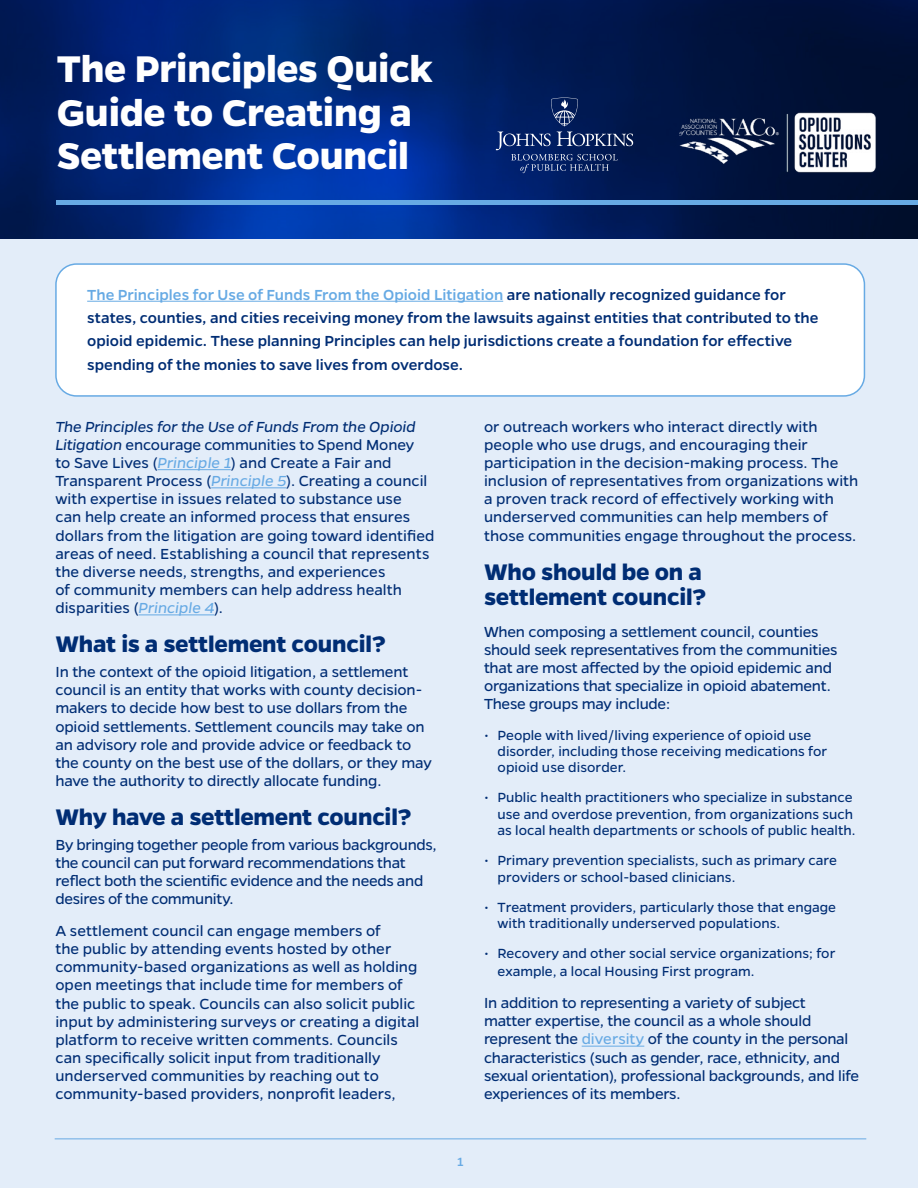
<style>
.page{position:relative;width:918px;height:1188px;background:#e3edf9}
.page>*{position:absolute;margin:0;border:0;box-sizing:border-box;transform-origin:0 0}
.t1{font:700 42px/43.2px "Gentona";letter-spacing:-.01em;color:#fff}
.t2{font:700 25.5px/25.5px "Gentona";letter-spacing:-.01em;color:#002d74}
.t3{font:16.5px/18.1px "Gentona";letter-spacing:-.005em;color:#002d74}
.t4{font:500 16.5px/23.4px "Gentona";color:#002d74}
.t5{font:15px/16.4px "Gentona";color:#002d74}
.t6{font:500 13.5px "Gentona";color:#67aae4}
.s1{color:#67aae4}
.s2{font-style:italic}
.s3{font-style:italic;color:#67aae4}
</style>
<div class="page">
<hr style="left:55px;top:1138px;width:811px;height:1px;background:#67aae4">
<img style="left:0;top:0;width:918px;height:238px">
<div style="left:57px;top:200px;width:861px;height:5px;background:#67aae4"></div>
<img style="left:664px;top:101px;width:217px;height:77px">
<svg style="left:551px;top:98px;width:27px;height:28px"></svg>
<svg style="left:496px;top:132px;width:137px;height:41px;background:#233b74"></svg>
<div style="left:56px;top:264px;width:808px;height:132px;background:#fff;border-radius:21px"></div>
<div style="left:55px;top:263px;width:810px;height:134px;border:2px solid #67aae4;border-radius:21px"></div>
<hr style="left:87px;top:301px;width:416px;height:1px;background:#67aae4">
<hr style="left:158px;top:469px;width:73px;height:1px;background:#67aae4">
<hr style="left:211px;top:487px;width:75px;height:1px;background:#67aae4">
<hr style="left:139px;top:614px;width:75px;height:1px;background:#67aae4">
<hr style="left:582px;top:1046px;width:62px;height:1px;background:#67aae4">
<h1 class="t1" style="left:57px;top:47px;width:377px">The Principles Quick<br>Guide to Creating a<br>Settlement Council</h1>
<p class="t4" style="left:87px;top:283px;width:733px"><span class="s1">The Principles for Use of Funds From the Opioid Litigation</span> are nationally recognized guidance for states, counties, and cities receiving money from the lawsuits against entities that contributed to the opioid epidemic. These planning Principles can help jurisdictions create a foundation for effective spending of the monies to save lives from overdose.</p>
<p class="t3" style="left:55px;top:417px;width:381px"><span class="s2">The Principles for the Use of Funds From the Opioid Litigation</span> encourage communities to Spend Money<br>to Save Lives (<span class="s3">Principle 1</span>) and Create a Fair and Transparent Process (<span class="s3">Principle 5</span>). Creating a council with expertise in issues related to substance use<br>can help create an informed process that ensures dollars from the litigation are going toward identified areas of need. Establishing a council that represents the diverse needs, strengths, and experiences<br>of community members can help address health disparities (<span class="s3">Principle 4</span>).</p>
<h2 class="t2" style="left:55px;top:631px;width:332px">What is a settlement council?</h2>
<p class="t3" style="left:55px;top:663px;width:378px">In the context of the opioid litigation, a settlement council is an entity that works with county decision&shy;makers to decide how best to use dollars from the opioid settlements. Settlement councils may take on an advisory role and provide advice or feedback to the county on the best use of the dollars, or they may have the authority to directly allocate funding.</p>
<h2 class="t2" style="left:55px;top:804px;width:358px">Why have a settlement council?</h2>
<p class="t3" style="left:55px;top:836px;width:383px">By bringing together people from various backgrounds, the council can put forward recommendations that reflect both the scientific evidence and the needs and desires of the community.</p>
<p class="t3" style="left:55px;top:922px;width:365px">A settlement council can engage members of<br>the public by attending events hosted by other community-based organizations as well as holding open meetings that include time for members of the public to speak. Councils can also solicit public input by administering surveys or creating a digital platform to receive written comments. Councils can specifically solicit input from traditionally underserved communities by reaching out to community-based providers, nonprofit leaders,</p>
<p class="t3" style="left:484px;top:417px;width:376px">or outreach workers who interact directly with people who use drugs, and encouraging their participation in the decision-making process. The inclusion of representatives from organizations with a proven track record of effectively working with underserved communities can help members of those communities engage throughout the process.</p>
<h2 class="t2" style="left:484px;top:559px;width:224px">Who should be on a settlement council?</h2>
<p class="t3" style="left:484px;top:622px;width:355px">When composing a settlement council, counties should seek representatives from the communities that are most affected by the opioid epidemic and organizations that specialize in opioid abatement.<br>These groups may include:</p>
<p class="t5" style="left:498px;top:727px;width:331px;text-indent:-14px">• People with lived/living experience of opioid use disorder, including those receiving medications for opioid use disorder.</p>
<p class="t5" style="left:498px;top:789px;width:359px;text-indent:-14px">• Public health practitioners who specialize in substance use and overdose prevention, from organizations such as local health departments or schools of public health.</p>
<p class="t5" style="left:498px;top:852px;width:341px;text-indent:-14px">• Primary prevention specialists, such as primary care providers or school-based clinicians.</p>
<p class="t5" style="left:498px;top:899px;width:340px;text-indent:-14px">• Treatment providers, particularly those that engage with traditionally underserved populations.</p>
<p class="t5" style="left:498px;top:944px;width:339px;line-height:18.1px;text-indent:-14px">• Recovery and other social service organizations; for example, a local Housing First program.</p>
<p class="t3" style="left:484px;top:994px;width:377px">In addition to representing a variety of subject<br>matter expertise, the council as a whole should represent the <span class="s1">diversity</span> of the county in the personal characteristics (such as gender, race, ethnicity, and sexual orientation), professional backgrounds, and life experiences of its members.</p>
<p class="t6" style="left:457px;top:1154px;width:8px">1</p>
</div>
